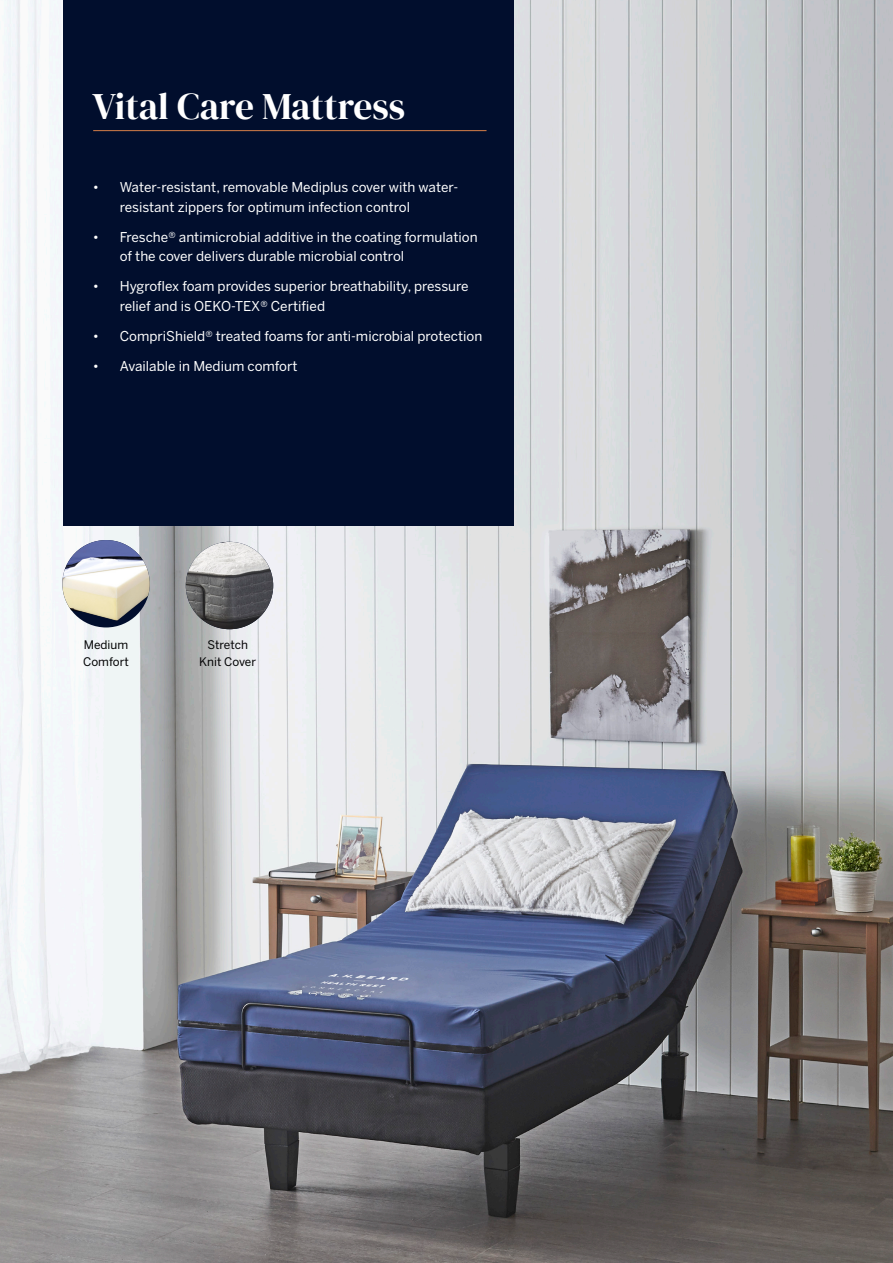
<style>
.page{position:relative;width:893px;height:1263px;background:#fff}
.page>*{position:absolute;margin:0;border:0;box-sizing:border-box;transform-origin:0 0}
.t1{font:37.5px "DM Serif Display";color:#fff}
.t2{font:13.5px/19.5px "Benton Sans";color:#fff}
.t3{font:11.7px/17px "Benton Sans";color:#000001}
</style>
<div class="page">
<img style="left:1px;top:0;width:892px;height:1263px">
<img style="left:0;top:0;width:1px;height:1263px">
<div style="left:63px;top:0;width:450px;height:526px;background:#010e2d"></div>
<hr style="left:93px;top:130px;width:393px;height:1px;background:#d67f48">
<img style="left:186px;top:542px;width:87px;height:87px;border-radius:44px">
<img style="left:62px;top:540px;width:88px;height:87px;border-radius:44px">
<p class="t1" style="left:92px;top:84px;width:314px">Vital Care Mattress</p>
<p class="t2" style="left:120px;top:178px;width:340px;text-indent:-27px">• Water-resistant, removable Mediplus cover with water&shy;resistant zippers for optimum infection control</p>
<p class="t2" style="left:120px;top:227px;width:359px;text-indent:-27px">• Fresche® antimicrobial additive in the coating formulation of the cover delivers durable microbial control</p>
<p class="t2" style="left:120px;top:277px;width:350px;text-indent:-27px">• Hygroflex foam provides superior breathability, pressure relief and is OEKO-TEX® Certified</p>
<p class="t2" style="left:93px;top:326px;width:391px">• CompriShield® treated foams for anti-microbial protection</p>
<p class="t2" style="left:93px;top:356px;width:206px">• Available in Medium comfort</p>
<p class="t3" style="left:83px;top:636px;width:47px">Medium<br>Comfort</p>
<p class="t3" style="left:207px;top:636px;width:42px">Stretch</p>
<p class="t3" style="left:199px;top:653px;width:58px">Knit Cover</p>
</div>
